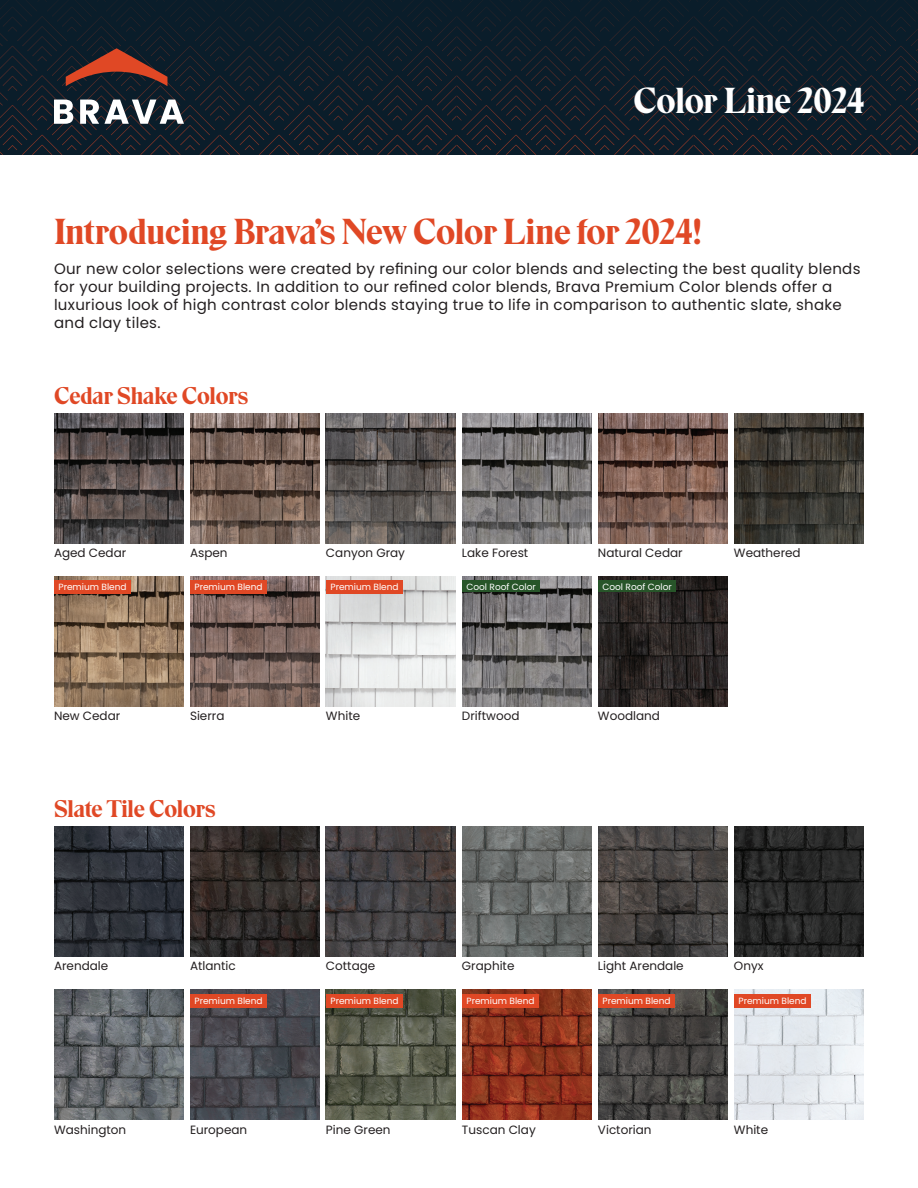
<style>
.page{position:relative;width:918px;height:1188px;background:#fff}
.page>*{position:absolute;margin:0;border:0;box-sizing:border-box;transform-origin:0 0}
.t1{font:500 36px "Eksell Display";letter-spacing:-.01em;color:#e04825}
.t2{font:500 36px "Eksell Display";letter-spacing:-.01em;color:#fff}
.t3{font:500 24px "Eksell Display";letter-spacing:-.01em;color:#e04825}
.t4{font:15px/18px "Poppins";letter-spacing:.02em;color:#231f20}
.t5{font:12px "Poppins";color:#231f20}
.t6{font:9px "Poppins";color:#fff}
</style>
<div class="page">
<img style="left:190px;top:413px;width:130px;height:130px">
<img style="left:54px;top:827px;width:130px;height:130px">
<img style="left:54px;top:576px;width:130px;height:130px">
<img style="left:54px;top:990px;width:130px;height:130px">
<img style="left:54px;top:413px;width:130px;height:130px">
<img style="left:190px;top:827px;width:130px;height:130px">
<img style="left:190px;top:990px;width:130px;height:130px">
<img style="left:326px;top:413px;width:130px;height:130px">
<img style="left:326px;top:827px;width:130px;height:130px">
<img style="left:190px;top:576px;width:130px;height:130px">
<img style="left:326px;top:990px;width:130px;height:130px">
<img style="left:462px;top:413px;width:130px;height:130px">
<img style="left:462px;top:827px;width:130px;height:130px">
<img style="left:326px;top:576px;width:130px;height:130px">
<img style="left:462px;top:576px;width:130px;height:130px">
<img style="left:598px;top:576px;width:130px;height:130px">
<img style="left:462px;top:990px;width:130px;height:130px">
<img style="left:598px;top:413px;width:130px;height:130px">
<img style="left:598px;top:827px;width:130px;height:130px">
<img style="left:598px;top:990px;width:130px;height:130px">
<img style="left:734px;top:413px;width:130px;height:130px">
<img style="left:734px;top:827px;width:130px;height:130px">
<img style="left:734px;top:990px;width:130px;height:130px">
<div style="left:54px;top:580px;width:77px;height:14px;background:#e04825"></div>
<div style="left:190px;top:580px;width:77px;height:14px;background:#e04825"></div>
<div style="left:190px;top:995px;width:77px;height:13px;background:#e04825"></div>
<div style="left:326px;top:995px;width:77px;height:13px;background:#e04825"></div>
<div style="left:462px;top:995px;width:77px;height:13px;background:#e04825"></div>
<div style="left:598px;top:995px;width:77px;height:13px;background:#e04825"></div>
<div style="left:734px;top:995px;width:77px;height:13px;background:#e04825"></div>
<div style="left:326px;top:580px;width:77px;height:14px;background:#e04825"></div>
<svg style="left:0;top:0;width:918px;height:155px;background:#14202b"></svg>
<div style="left:462px;top:580px;width:78px;height:12px;background:#275529"></div>
<div style="left:598px;top:580px;width:78px;height:12px;background:#275529"></div>
<h1 class="t2" style="left:634px;top:80px;width:233px">Color Line 2024</h1>
<h1 class="t1" style="left:54px;top:211px;width:649px">Introducing Brava’s New Color Line for 2024!</h1>
<p class="t4" style="left:54px;top:259px;width:808px">Our new color selections were created by refining our color blends and selecting the best quality blends for your building projects. In addition to our refined color blends, Brava Premium Color blends offer a luxurious look of high contrast color blends staying true to life in comparison to authentic slate, shake and clay tiles.</p>
<h2 class="t3" style="left:54px;top:382px;width:196px">Cedar Shake Colors</h2>
<p class="t5" style="left:54px;top:546px;width:74px">Aged Cedar</p>
<p class="t5" style="left:190px;top:546px;width:39px">Aspen</p>
<p class="t5" style="left:326px;top:546px;width:81px">Canyon Gray</p>
<p class="t5" style="left:462px;top:546px;width:68px">Lake Forest</p>
<p class="t5" style="left:598px;top:546px;width:86px">Natural Cedar</p>
<p class="t5" style="left:734px;top:546px;width:68px">Weathered</p>
<p class="t6" style="left:58px;top:582px;width:70px">Premium Blend</p>
<p class="t6" style="left:195px;top:582px;width:70px">Premium Blend</p>
<p class="t6" style="left:330px;top:582px;width:70px">Premium Blend</p>
<p class="t6" style="left:466px;top:582px;width:71px">Cool Roof Color</p>
<p class="t6" style="left:603px;top:582px;width:71px">Cool Roof Color</p>
<p class="t5" style="left:54px;top:709px;width:68px">New Cedar</p>
<p class="t5" style="left:190px;top:709px;width:36px">Sierra</p>
<p class="t5" style="left:326px;top:709px;width:36px">White</p>
<p class="t5" style="left:462px;top:709px;width:59px">Driftwood</p>
<p class="t5" style="left:598px;top:709px;width:64px">Woodland</p>
<h2 class="t3" style="left:54px;top:795px;width:163px">Slate Tile Colors</h2>
<p class="t5" style="left:54px;top:959px;width:56px">Arendale</p>
<p class="t5" style="left:190px;top:959px;width:47px">Atlantic</p>
<p class="t5" style="left:326px;top:959px;width:51px">Cottage</p>
<p class="t5" style="left:462px;top:959px;width:54px">Graphite</p>
<p class="t5" style="left:598px;top:959px;width:87px">Light Arendale</p>
<p class="t5" style="left:734px;top:959px;width:31px">Onyx</p>
<p class="t5" style="left:54px;top:1122px;width:74px">Washington</p>
<p class="t6" style="left:194px;top:996px;width:70px">Premium Blend</p>
<p class="t6" style="left:330px;top:996px;width:70px">Premium Blend</p>
<p class="t6" style="left:466px;top:996px;width:70px">Premium Blend</p>
<p class="t6" style="left:603px;top:996px;width:70px">Premium Blend</p>
<p class="t6" style="left:738px;top:996px;width:70px">Premium Blend</p>
<p class="t5" style="left:190px;top:1122px;width:59px">European</p>
<p class="t5" style="left:326px;top:1122px;width:66px">Pine Green</p>
<p class="t5" style="left:462px;top:1122px;width:75px">Tuscan Clay</p>
<p class="t5" style="left:598px;top:1122px;width:55px">Victorian</p>
<p class="t5" style="left:734px;top:1122px;width:36px">White</p>
</div>
